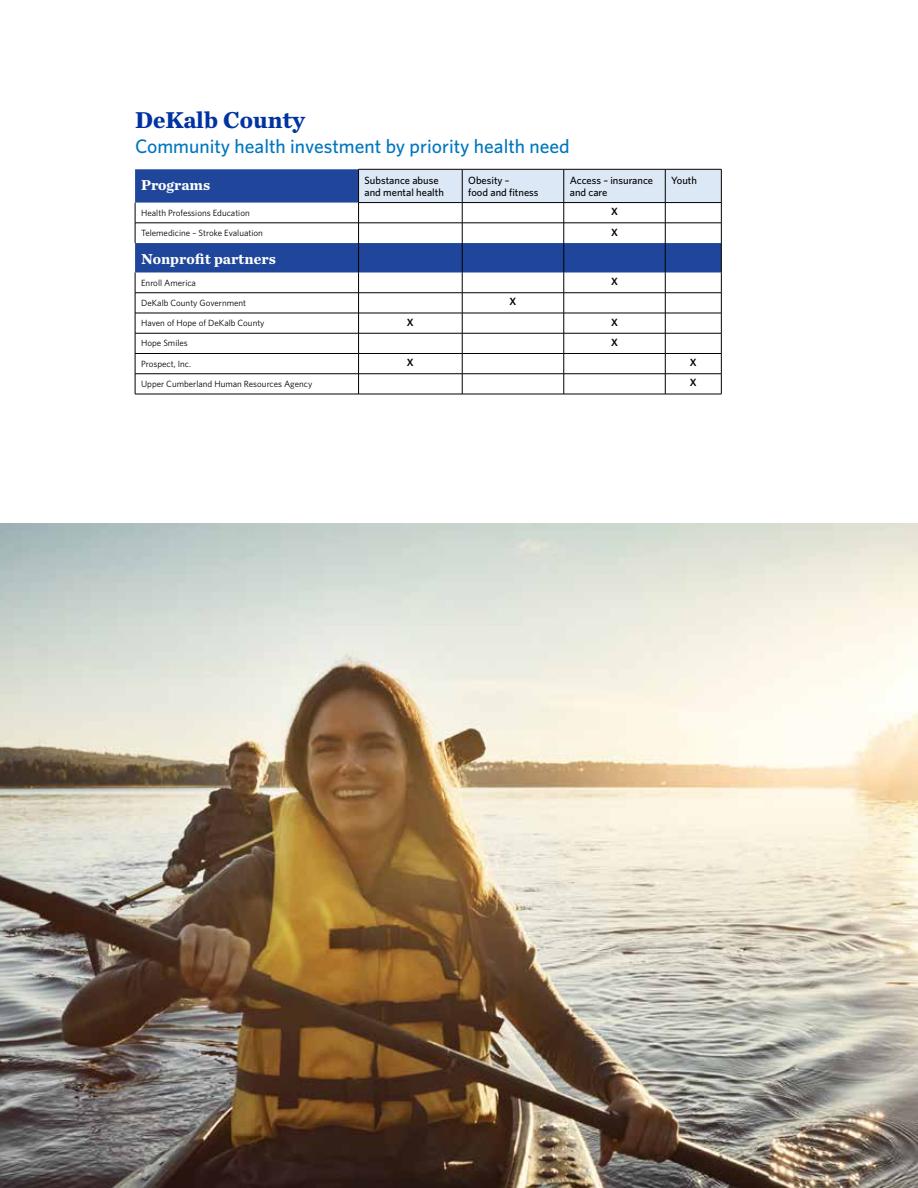
<style>
.page{position:relative;width:918px;height:1188px;background:#fff}
.page>*{position:absolute;margin:0;border:0;box-sizing:border-box;transform-origin:0 0}
.t1{font:700 24px "Chronicle Text G1";color:#0033a1}
.t2{font:500 19.5px "Whitney";color:#0076be}
.t3{font:700 15px "Chronicle Text G1";color:#fff}
.t4{font:500 10.5px/12.6px "Whitney";color:#000}
.t5{font:600 10.5px "Whitney";color:#000}
.t6{font:9px "Whitney";color:#000}
</style>
<div class="page">
<svg style="left:135px;top:169px;width:223px;height:103px;fill:#1f469a"></svg>
<hr style="left:135px;top:333px;width:224px;height:1px;background:#000">
<hr style="left:135px;top:353px;width:224px;height:1px;background:#000">
<hr style="left:135px;top:373px;width:224px;height:1px;background:#000">
<hr style="left:135px;top:394px;width:224px;height:1px;background:#000">
<hr style="left:359px;top:394px;width:103px;height:1px;background:#000">
<hr style="left:462px;top:394px;width:102px;height:1px;background:#000">
<hr style="left:564px;top:394px;width:101px;height:1px;background:#000">
<hr style="left:665px;top:394px;width:56px;height:1px;background:#000">
<hr style="left:135px;top:223px;width:224px;height:1px;background:#000">
<svg style="left:135px;top:203px;width:1px;height:40px"></svg>
<hr style="left:135px;top:292px;width:224px;height:1px;background:#000">
<svg style="left:135px;top:272px;width:1px;height:122px"></svg>
<hr style="left:135px;top:313px;width:224px;height:1px;background:#000">
<svg style="left:358px;top:170px;width:364px;height:224px"></svg>
<hr style="left:358px;top:169px;width:104px;height:1px;background:#000">
<hr style="left:358px;top:169px;width:1px;height:33px;background:#000">
<hr style="left:358px;top:202px;width:104px;height:1px;background:#000">
<hr style="left:462px;top:169px;width:102px;height:1px;background:#000">
<hr style="left:462px;top:169px;width:1px;height:33px;background:#000">
<hr style="left:462px;top:202px;width:102px;height:1px;background:#000">
<hr style="left:564px;top:169px;width:101px;height:1px;background:#000">
<hr style="left:564px;top:169px;width:1px;height:33px;background:#000">
<hr style="left:564px;top:202px;width:101px;height:1px;background:#000">
<hr style="left:665px;top:169px;width:56px;height:1px;background:#000">
<hr style="left:665px;top:169px;width:1px;height:33px;background:#000">
<hr style="left:721px;top:169px;width:1px;height:33px;background:#000">
<hr style="left:665px;top:202px;width:56px;height:1px;background:#000">
<img style="left:0;top:524px;width:918px;height:664px">
<h1 class="t1" style="left:135px;top:100px;width:172px">DeKalb County</h1>
<h2 class="t2" style="left:135px;top:133px;width:436px">Community health investment by priority health need</h2>
<h3 class="t3" style="left:141px;top:173px;width:71px">Programs</h3>
<p class="t4" style="left:365px;top:174px;width:81px">Substance abuse and mental health</p>
<p class="t4" style="left:468px;top:174px;width:72px">Obesity –<br>food and fitness</p>
<p class="t4" style="left:570px;top:174px;width:85px">Access – insurance and care</p>
<p class="t4" style="left:671px;top:174px;width:27px">Youth</p>
<p class="t6" style="left:141px;top:207px;width:110px">Health Professions Education</p>
<p class="t5" style="left:611px;top:205px;width:8px">X</p>
<p class="t6" style="left:141px;top:227px;width:123px">Telemedicine – Stroke Evaluation</p>
<p class="t5" style="left:611px;top:225px;width:8px">X</p>
<h3 class="t3" style="left:141px;top:247px;width:136px">Nonprofit partners</h3>
<p class="t6" style="left:141px;top:277px;width:56px">Enroll America</p>
<p class="t5" style="left:611px;top:275px;width:8px">X</p>
<p class="t6" style="left:141px;top:297px;width:107px">DeKalb County Government</p>
<p class="t5" style="left:510px;top:295px;width:8px">X</p>
<p class="t6" style="left:141px;top:317px;width:125px">Haven of Hope of DeKalb County</p>
<p class="t5" style="left:407px;top:315px;width:8px">X</p>
<p class="t5" style="left:611px;top:315px;width:8px">X</p>
<p class="t6" style="left:141px;top:337px;width:48px">Hope Smiles</p>
<p class="t5" style="left:611px;top:335px;width:8px">X</p>
<p class="t6" style="left:141px;top:358px;width:51px">Prospect, Inc.</p>
<p class="t5" style="left:407px;top:356px;width:8px">X</p>
<p class="t5" style="left:690px;top:356px;width:8px">X</p>
<p class="t6" style="left:141px;top:378px;width:173px">Upper Cumberland Human Resources Agency</p>
<p class="t5" style="left:690px;top:376px;width:8px">X</p>
</div>
